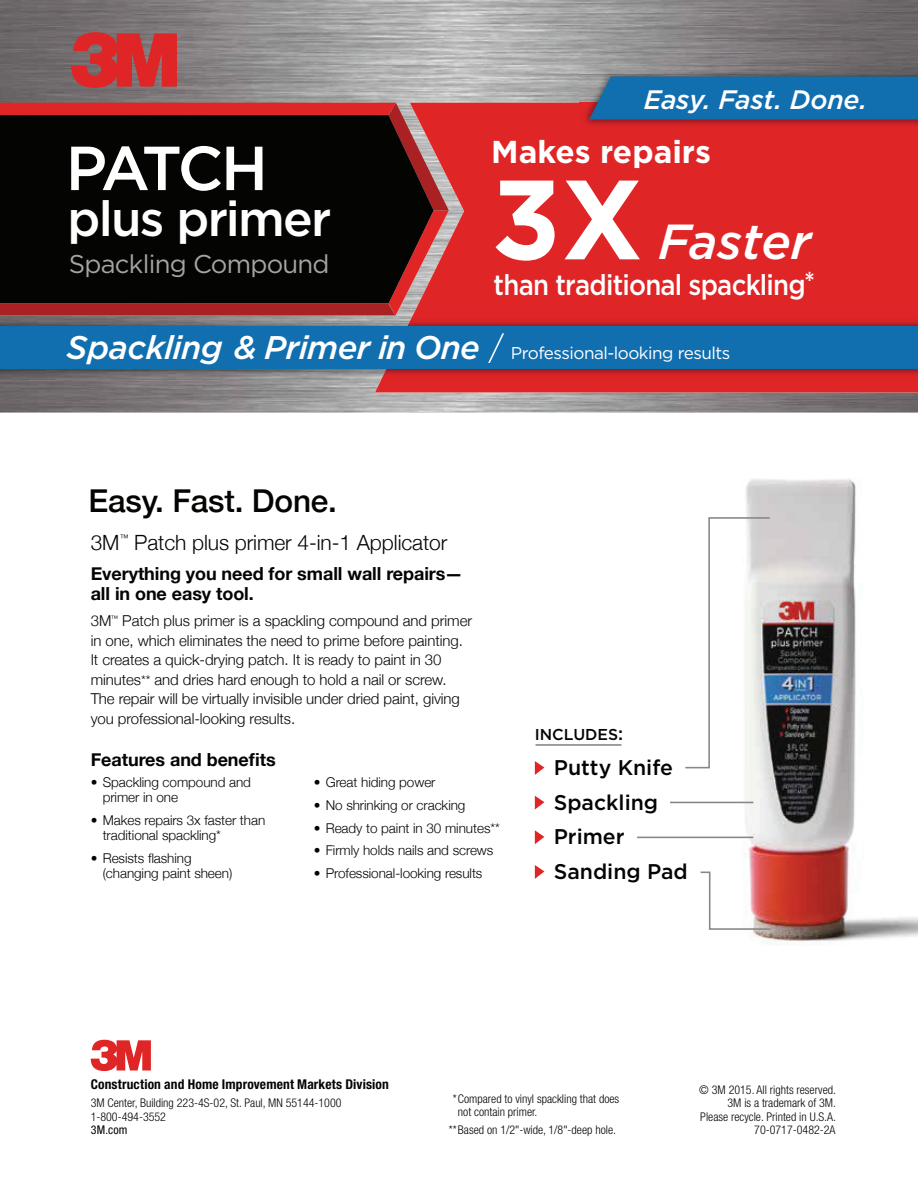
<style>
.page{position:relative;width:918px;height:1188px;background:#fff}
.page>*{position:absolute;margin:0;border:0;box-sizing:border-box;transform-origin:0 0}
.t1{font:700 112.5px "Gotham";color:#fff}
.t2{font:500 62.1px "Gotham";letter-spacing:-.085em;color:#fff}
.t3{font:500 49.2px "Gotham";letter-spacing:-.035em;color:#fff}
.t4{font:italic 500 49.2px "Gotham";letter-spacing:-.01em;color:#fff}
.t5{font:700 31.65px "Gotham";color:#fff}
.t6{font:500 31.5px "Helvetica Neue";letter-spacing:-.005em;color:#040503}
.t7{font:500 28.65px "Gotham";letter-spacing:-.03em;color:#fff;scale:.9 1}
.t8{font:italic 500 26.7px "Gotham";letter-spacing:-.01em;color:#fff}
.t9{font:25.65px "Gotham";letter-spacing:-.03em;color:#a4a6a6}
.t10{font:500 21.3px/34.7px "Gotham";color:#040503}
.t11{font:300 21px "Helvetica Neue";letter-spacing:-.005em;color:#040503}
.t12{font:700 18px/20.2px "Helvetica Neue";letter-spacing:-.005em;color:#040503}
.t13{font:17.1px "Gotham";letter-spacing:-.03em;color:#fff}
.t14{font:500 15.75px "Gotham";color:#040503}
.t15{font:300 15px/19.5px "Helvetica Neue";letter-spacing:-.005em;color:#040503}
.t16{font:300 13.5px/15px "Helvetica Neue";letter-spacing:-.005em;color:#040503}
.t17{font:700 condensed 13.5px "Helvetica Neue LT Std";letter-spacing:.01em;color:#040503}
.t18{font:300 condensed 12px/13.5px "Helvetica Neue LT Std";color:#040503}
.t19{font:condensed 12px "Helvetica Neue LT Std";color:#040503}
.t20{font:300 9px "Helvetica Neue";color:#040503}
.s1{font-weight:500;font-style:italic;font-size:32.7px}
.s2{font-size:13.5px}
.s3{font-size:18.15px}
.s4{color:#fff}
</style>
<div class="page">
<img style="left:709px;top:478px;width:209px;height:467px">
<svg style="left:535px;top:761px;width:9px;height:14px"></svg>
<svg style="left:535px;top:796px;width:9px;height:14px"></svg>
<svg style="left:535px;top:830px;width:9px;height:14px"></svg>
<svg style="left:535px;top:865px;width:9px;height:14px"></svg>
<hr style="left:536px;top:744px;width:85px;height:2px;background:#868787">
<svg style="left:700px;top:871px;width:72px;height:60px"></svg>
<hr style="left:637px;top:837px;width:116px;height:1px;background:#868787">
<hr style="left:670px;top:802px;width:83px;height:1px;background:#868787">
<svg style="left:685px;top:516px;width:86px;height:253px"></svg>
<img style="left:0;top:0;width:918px;height:413px">
<div style="left:375px;top:103px;width:543px;height:289px;background:#e02526"></div>
<img style="left:0;top:316px;width:381px;height:65px">
<svg style="left:0;top:103px;width:449px;height:212px;background:#28100e"></svg>
<img style="left:0;top:315px;width:381px;height:1px">
<img style="left:381px;top:315px;width:537px;height:66px">
<div style="left:0;top:327px;width:918px;height:42px;background:#116fb0"></div>
<svg style="left:71px;top:32px;width:106px;height:56px;background:#c4393a"></svg>
<svg style="left:488px;top:333px;width:16px;height:30px"></svg>
<img style="left:579px;top:66px;width:339px;height:64px">
<div style="left:589px;top:77px;width:329px;height:43px;background:#116fb0"></div>
<svg style="left:90px;top:1040px;width:61px;height:31px"></svg>
<h2 class="t2" style="left:66px;top:128px;width:204px">PATCH</h2>
<h3 class="t3" style="left:68px;top:186px;width:266px">plus primer</h3>
<h3 class="t9" style="left:69px;top:247px;width:262px">Spackling Compound</h3>
<h3 class="t8" style="left:644px;top:82px;width:225px">Easy. Fast. Done.</h3>
<h3 class="t5" style="left:491px;top:131px;width:221px">Makes repairs</h3>
<h1 class="t1" style="left:491px;top:145px;width:154px">3X</h1>
<h3 class="t4" style="left:658px;top:210px;width:154px">Faster</h3>
<h3 class="t7" style="left:494px;top:266px;width:359px">than traditional spackling*</h3>
<p class="t13" style="left:67px;top:342px;width:665px"><span class="s1">Spackling &amp; Primer in One</span> Professional-looking results</p>
<h3 class="t6" style="left:89px;top:476px;width:250px">Easy. Fast. Done.</h3>
<h3 class="t11" style="left:91px;top:525px;width:30px">3M</h3>
<p class="t20" style="left:120px;top:531px;width:10px">™</p>
<h3 class="t11" style="left:134px;top:525px;width:315px">Patch plus primer 4-in-1 Applicator</h3>
<p class="t12" style="left:91px;top:564px;width:374px">Everything you need for small wall repairs— all in one easy tool.</p>
<p class="t15" style="left:91px;top:610px;width:383px">3M<sup>™</sup> Patch plus primer is a spackling compound and primer in one, which eliminates the need to prime before painting.<br>It creates a quick-drying patch. It is ready to paint in 30 minutes<span class="s2">**</span> and dries hard enough to hold a nail or screw.<br>The repair will be virtually invisible under dried paint, giving you professional-looking results.</p>
<p class="t12" style="left:91px;top:750px;width:186px">Features and benefits</p>
<p class="t16" style="left:103px;top:774px;width:150px;text-indent:-12px">• Spackling compound and primer in one</p>
<p class="t16" style="left:103px;top:812px;width:164px;text-indent:-12px">• Makes repairs 3x faster than traditional spackling*</p>
<p class="t16" style="left:103px;top:849px;width:131px;text-indent:-12px">• Resists flashing (changing paint sheen)</p>
<p class="t16" style="left:314px;top:774px;width:123px">• Great hiding power</p>
<p class="t16" style="left:314px;top:797px;width:153px">• No shrinking or cracking</p>
<p class="t16" style="left:314px;top:819px;width:188px">• Ready to paint in 30 minutes**</p>
<p class="t16" style="left:314px;top:842px;width:181px">• Firmly holds nails and screws</p>
<p class="t16" style="left:314px;top:864px;width:170px">• Professional-looking results</p>
<p class="t14" style="left:535px;top:724px;width:90px">INCLUDES<span class="s3">:</span></p>
<h3 class="t10" style="left:554px;top:750px;width:136px">Putty Knife<br>Spackling<br>Primer<br>Sanding Pad</h3>
<p class="t17" style="left:91px;top:1076px;width:300px">Construction and Home Improvement Markets Division</p>
<p class="t18" style="left:91px;top:1096px;width:252px">3M Center, Building 223-4S-02, St. Paul, MN 55144-1000<br>1-800-494-3552</p>
<p class="t19" style="left:91px;top:1123px;width:38px">3M.com</p>
<p class="t18" style="left:458px;top:1091px;width:163px;text-indent:-9px"><span class="s4">*</span>*Compared to vinyl spackling that does not contain primer.</p>
<p class="t18" style="left:449px;top:1123px;width:169px">**Based on 1/2"-wide, 1/8"-deep hole.</p>
<p class="t18" style="left:699px;top:1082px;width:138px;text-align:right">© 3M 2015. All rights reserved.<br>3M is a trademark of 3M.<br>Please recycle. Printed in U.S.A.<br>70-0717-0482-2A</p>
</div>
